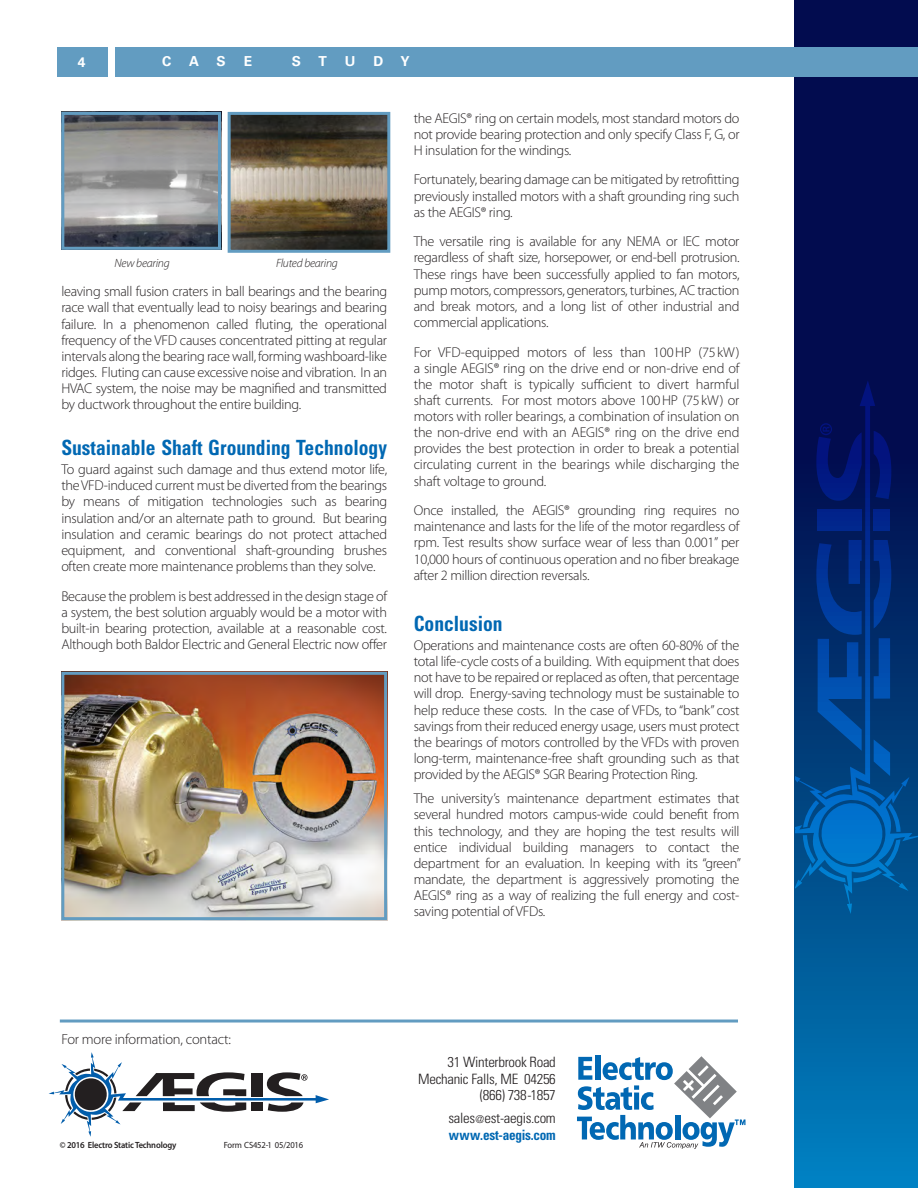
<style>
.page{position:relative;width:918px;height:1188px;background:#fff}
.page>*{position:absolute;margin:0;border:0;box-sizing:border-box;transform-origin:0 0}
.t1{font:700 condensed 21px "Univers LT Std";color:#0168b3;scale:.93 1}
.Column_Copy{font:300 14.55px "Myriad Pro";letter-spacing:-.015em;color:#231f20}
.body{font:300 14.25px/16.2px "Myriad Pro";letter-spacing:-.02em;color:#231f20;text-align:justify}
.t2{font:300 condensed 14.25px "Univers LT Std";letter-spacing:-.02em;color:#231f20;scale:1.04 1}
.t3{font:700 condensed 14.25px "Univers LT Std";letter-spacing:-.02em;color:#0168b3;scale:.93 1}
.t4{font:700 13.8px "Univers LT Std";color:#fff}
.Column_Copy-2{font:italic 300 12px "Myriad Pro";letter-spacing:-.02em;color:#231f20}
.Column_Subheads{font:600 9px "Myriad Pro";letter-spacing:-.02em;color:#231f20;scale:.95 1}
.Column_Subheads-2{font:9px "Myriad Pro";letter-spacing:-.02em;color:#231f20;scale:.95 1}
.s1{font-size:10.5px}
</style>
<div class="page">
<svg style="left:795px;top:0;width:123px;height:1188px"></svg>
<svg style="left:796px;top:380px;width:122px;height:534px"></svg>
<svg style="left:816px;top:423px;width:46px;height:78px"></svg>
<div style="left:116px;top:47px;width:802px;height:29px;background:#629cc1"></div>
<hr style="left:60px;top:1020px;width:678px;height:3px;background:#629cc1">
<img style="left:232px;top:116px;width:154px;height:133px">
<div style="left:228px;top:112px;width:162px;height:141px;border:3px solid #629cc1"></div>
<img style="left:65px;top:116px;width:152px;height:130px">
<div style="left:61px;top:112px;width:160px;height:138px;border:3px solid #629cc1"></div>
<img style="left:65px;top:676px;width:318px;height:240px">
<div style="left:61px;top:672px;width:326px;height:248px;border:3px solid #629cc1"></div>
<div style="left:58px;top:47px;width:50px;height:29px;background:#629cc1"></div>
<div style="left:595px;top:1055px;width:5px;height:25px;background:#0168b3"></div>
<svg style="left:577px;top:1056px;width:168px;height:93px"></svg>
<svg style="left:49px;top:1052px;width:280px;height:85px"></svg>
<p class="t4" style="left:78px;top:54px;width:9px">4</p>
<p class="t4" style="left:162px;top:53px;width:11px">C</p>
<p class="t4" style="left:189px;top:53px;width:11px">A</p>
<p class="t4" style="left:217px;top:53px;width:11px">S</p>
<p class="t4" style="left:244px;top:53px;width:10px">E</p>
<p class="t4" style="left:292px;top:53px;width:11px">S</p>
<p class="t4" style="left:319px;top:53px;width:10px">T</p>
<p class="t4" style="left:345px;top:53px;width:12px">U</p>
<p class="t4" style="left:374px;top:53px;width:38px">D Y</p>
<p class="Column_Copy-2" style="left:115px;top:256px;width:57px">New bearing</p>
<p class="Column_Copy-2" style="left:276px;top:256px;width:63px">Fluted bearing</p>
<p class="body" style="left:61px;top:283px;width:327px">leaving small fusion craters in ball bearings and the bearing race wall that eventually lead to noisy bearings and bearing failure. In a phenomenon called fluting, the operational frequency of the VFD causes concentrated pitting at regular intervals along the bearing race wall, forming washboard-like ridges. Fluting can cause excessive noise and vibration. In an HVAC system, the noise may be magnified and transmitted by ductwork throughout the entire building.</p>
<p class="t1" style="left:61px;top:434px;width:352px">Sustainable Shaft Grounding Technology</p>
<p class="body" style="left:61px;top:461px;width:327px">To guard against such damage and thus extend motor life, the VFD-induced current must be diverted from the bearings by means of mitigation technologies such as bearing insulation and/or an alternate path to ground. But bearing insulation and ceramic bearings do not protect attached equipment, and conventional shaft-grounding brushes often create more maintenance problems than they solve.</p>
<p class="body" style="left:61px;top:588px;width:327px">Because the problem is best addressed in the design stage of a system, the best solution arguably would be a motor with built-in bearing protection, available at a reasonable cost.<br>Although both Baldor Electric and General Electric now offer</p>
<p class="body" style="left:414px;top:110px;width:327px">the AEGIS® ring on certain models, most standard motors do not provide bearing protection and only specify Class F, G, or H insulation for the windings.</p>
<p class="body" style="left:414px;top:171px;width:327px">Fortunately, bearing damage can be mitigated by retrofitting previously installed motors with a shaft grounding ring such as the AEGIS® ring.</p>
<p class="body" style="left:414px;top:233px;width:327px">The versatile ring is available for any NEMA or IEC motor regardless of shaft size, horsepower, or end-bell protrusion.<br>These rings have been successfully applied to fan motors, pump motors, compressors, generators, turbines, AC traction and break motors, and a long list of other industrial and commercial applications.</p>
<p class="body" style="left:414px;top:344px;width:327px">For VFD-equipped motors of less than 100HP (75kW) a single AEGIS® ring on the drive end or non-drive end of the motor shaft is typically sufficient to divert harmful shaft currents. For most motors above 100HP (75kW) or motors with roller bearings, a combination of insulation on the non-drive end with an AEGIS® ring on the drive end provides the best protection in order to break a potential circulating current in the bearings while discharging the shaft voltage to ground.</p>
<p class="body" style="left:414px;top:502px;width:327px">Once installed, the AEGIS® grounding ring requires no maintenance and lasts for the life of the motor regardless of rpm. Test results show surface wear of less than 0.001” per 10,000 hours of continuous operation and no fiber breakage after 2 million direction reversals.</p>
<p class="t1" style="left:414px;top:610px;width:97px">Conclusion</p>
<p class="body" style="left:414px;top:637px;width:327px">Operations and maintenance costs are often 60-80% of the total life-cycle costs of a building. With equipment that does not have to be repaired or replaced as often, that percentage will drop. Energy-saving technology must be sustainable to help reduce these costs. In the case of VFDs, to “bank” cost savings from their reduced energy usage, users must protect the bearings of motors controlled by the VFDs with proven long-term, maintenance-free shaft grounding such as that provided by the AEGIS® SGR Bearing Protection Ring.</p>
<p class="body" style="left:414px;top:790px;width:329px">The university’s maintenance department estimates that several hundred motors campus-wide could benefit from this technology, and they are hoping the test results will entice individual building managers to contact the department for an evaluation. In keeping with its “green” mandate, the department is aggressively promoting the AEGIS® ring as a way of realizing the full energy and cost&shy;saving potential of VFDs.</p>
<p class="Column_Copy" style="left:61px;top:1030px;width:171px">For more information, contact:</p>
<p class="Column_Subheads" style="left:60px;top:1140px;width:124px">© 2016 Electro Static Technology</p>
<p class="Column_Subheads-2" style="left:224px;top:1140px;width:85px">Form CS452-1 05/2016</p>
<p class="t2" style="left:448px;top:1054px;width:106px">31 Winterbrook Road</p>
<p class="t2" style="left:418px;top:1070px;width:134px">Mechanic Falls, ME 04256</p>
<p class="t2" style="left:480px;top:1087px;width:75px">(866) 738-1857</p>
<p class="t2" style="left:448px;top:1109px;width:105px">sales<span class="s1">@</span>est-aegis.com</p>
<p class="t3" style="left:449px;top:1126px;width:117px">www.est-aegis.com</p>
</div>
